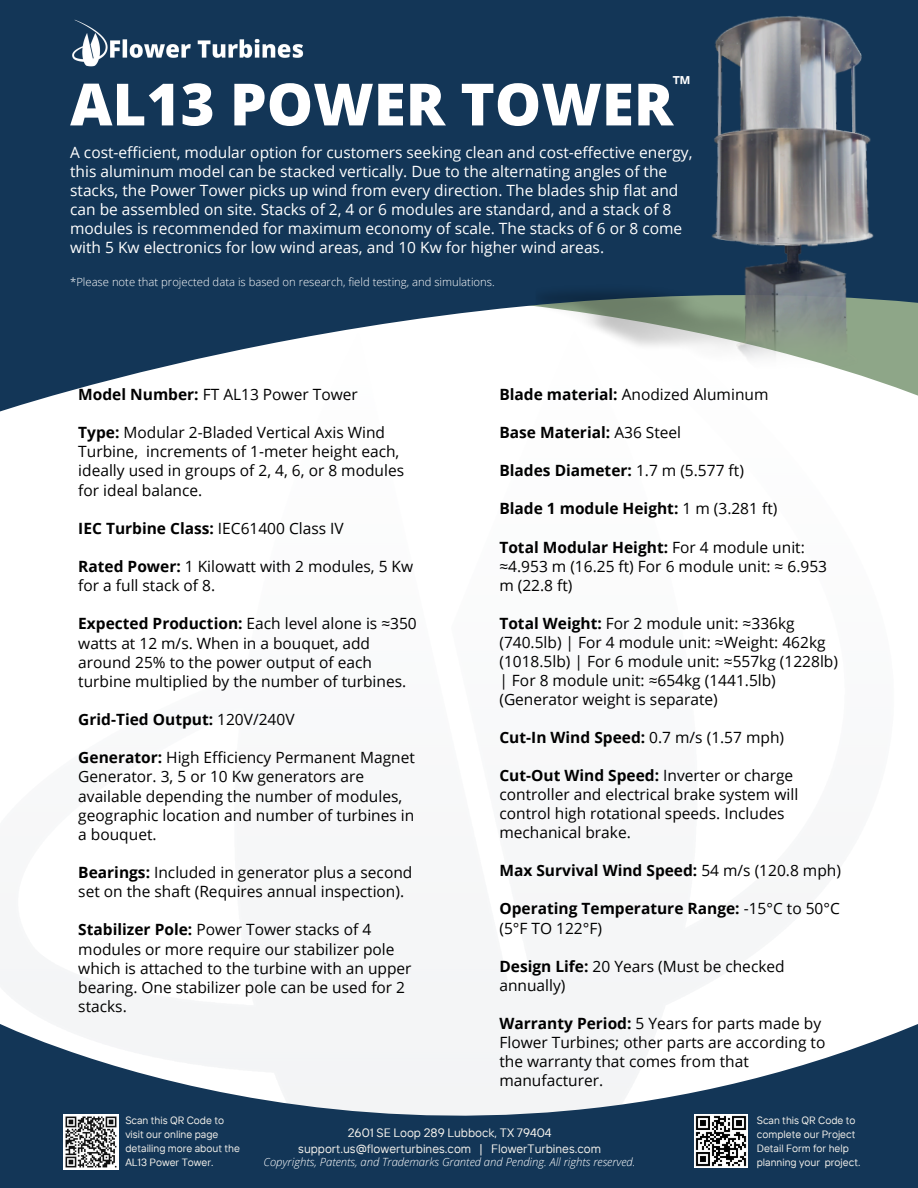
<style>
.page{position:relative;width:918px;height:1188px;background:#fff}
.page>*{position:absolute;margin:0;border:0;box-sizing:border-box;transform-origin:0 0}
.t1{font:800 58.35px "Open Sans";color:#fff}
.t2{font:25.5px "TT Interphases";color:#fff}
.t3{font:15.45px/19.2px "Open Sans";color:#000}
.t4{font:15.45px/19px "Open Sans";color:#fff}
.t5{font:700 15.45px/19px "Open Sans";color:#000}
.t6{font:12.15px/16.2px "TT Interphases";color:#f6f3ed;text-align:center}
.t7{font:300 11.25px "Open Sans";color:#fff}
.t8{font:italic 300 11.25px "Open Sans";color:#fff}
.t9{font:10.5px/14.1px "TT Interphases";color:#f6f3ed}
.s1{font-weight:700}
.s2{font-weight:400}
</style>
<div class="page">
<div style="left:0;top:0;width:918px;height:308px;background:#133657"></div>
<svg style="left:0;top:302px;width:918px;height:110px"></svg>
<img style="left:531px;top:15px;width:379px;height:386px">
<div style="left:0;top:1119px;width:918px;height:69px;background:#133657"></div>
<svg style="left:0;top:1018px;width:918px;height:106px"></svg>
<img style="left:695px;top:1114px;width:53px;height:53px">
<img style="left:63px;top:1114px;width:55px;height:56px">
<img style="left:72px;top:19px;width:232px;height:48px">
<h2 class="t2" style="left:673px;top:69px;width:20px">™</h2>
<h2 class="t1" style="left:70px;top:63px;width:605px">AL13 POWER TOWER</h2>
<h2 class="t4" style="left:70px;top:142px;width:624px">A cost-efficient, modular option for customers seeking clean and cost-effective energy, this aluminum model can be stacked vertically. Due to the alternating angles of the stacks, the Power Tower picks up wind from every direction. The blades ship flat and can be assembled on site. Stacks of 2, 4 or 6 modules are standard, and a stack of 8 modules is recommended for maximum economy of scale. The stacks of 6 or 8 come with 5 Kw electronics for low wind areas, and 10 Kw for higher wind areas.</h2>
<h2 class="t7" style="left:70px;top:274px;width:426px">*Please note that projected data is based on research, field testing, and simulations.</h2>
<p class="t3" style="left:78px;top:384px;width:281px"><span class="s1">Model Number:</span> FT AL13 Power Tower</p>
<p class="t3" style="left:78px;top:423px;width:327px"><span class="s1">Type:</span> Modular 2-Bladed Vertical Axis Wind Turbine, increments of 1-meter height each, ideally used in groups of 2, 4, 6, or 8 modules for ideal balance.</p>
<h1 class="t5" style="left:78px;top:518px;width:267px">IEC Turbine Class: <span class="s2">IEC61400 Class IV</span></h1>
<h2 class="t3" style="left:78px;top:556px;width:336px"><span class="s1">Rated Power:</span> 1 Kilowatt with 2 modules, 5 Kw for a full stack of 8.</h2>
<p class="t3" style="left:78px;top:614px;width:340px"><span class="s1">Expected Production:</span> Each level alone is ≈350 watts at 12 m/s. When in a bouquet, add around 25% to the power output of each turbine multiplied by the number of turbines.</p>
<p class="t5" style="left:78px;top:710px;width:218px">Grid-Tied Output: <span class="s2">120V/240V</span></p>
<p class="t3" style="left:78px;top:748px;width:338px"><span class="s1">Generator:</span> High Efficiency Permanent Magnet Generator. 3, 5 or 10 Kw generators are available depending the number of modules, geographic location and number of turbines in a bouquet.</p>
<h3 class="t3" style="left:78px;top:862px;width:336px"><span class="s1">Bearings:</span> Included in generator plus a second set on the shaft (Requires annual inspection).</h3>
<h2 class="t3" style="left:78px;top:920px;width:335px"><span class="s1">Stabilizer Pole:</span> Power Tower stacks of 4 modules or more require our stabilizer pole which is attached to the turbine with an upper bearing. One stabilizer pole can be used for 2 stacks.</h2>
<h2 class="t3" style="left:499px;top:385px;width:271px"><span class="s1">Blade material:</span> Anodized Aluminum</h2>
<h2 class="t5" style="left:499px;top:423px;width:183px">Base Material: <span class="s2">A36 Steel</span></h2>
<h2 class="t5" style="left:499px;top:461px;width:246px">Blades Diameter: <span class="s2">1.7 m (5.577 ft)</span></h2>
<h2 class="t5" style="left:499px;top:499px;width:279px">Blade 1 module Height: <span class="s2">1 m (3.281 ft)</span></h2>
<h2 class="t3" style="left:499px;top:537px;width:329px"><span class="s1">Total Modular Height:</span> For 4 module unit: ≈4.953 m (16.25 ft) For 6 module unit: ≈ 6.953 m (22.8 ft)</h2>
<h2 class="t3" style="left:499px;top:613px;width:340px"><span class="s1">Total Weight:</span> For 2 module unit: ≈336kg (740.5lb) | For 4 module unit: ≈Weight: 462kg (1018.5lb) | For 6 module unit: ≈557kg (1228lb) | For 8 module unit: ≈654kg (1441.5lb) (Generator weight is separate)</h2>
<h2 class="t5" style="left:499px;top:727px;width:286px">Cut-In Wind Speed: <span class="s2">0.7 m/s (1.57 mph)</span></h2>
<h2 class="t3" style="left:499px;top:766px;width:300px"><span class="s1">Cut-Out Wind Speed:</span> Inverter or charge controller and electrical brake system will control high rotational speeds. Includes mechanical brake.</h2>
<h2 class="t5" style="left:499px;top:861px;width:343px">Max Survival Wind Speed: <span class="s2">54 m/s (120.8 mph)</span></h2>
<h2 class="t5" style="left:499px;top:899px;width:342px">Operating Temperature Range: <span class="s2">-15°C to 50°C (5°F TO 122°F)</span></h2>
<h2 class="t3" style="left:499px;top:956px;width:287px"><span class="s1">Design Life:</span> 20 Years (Must be checked annually)</h2>
<h2 class="t3" style="left:499px;top:1013px;width:327px"><span class="s1">Warranty Period:</span> 5 Years for parts made by Flower Turbines; other parts are according to the warranty that comes from that manufacturer.</h2>
<h2 class="t9" style="left:125px;top:1113px;width:116px">Scan this QR Code to visit our online page detailing more about the<br>AL13 Power Tower.</h2>
<h2 class="t9" style="left:757px;top:1113px;width:105px">Scan this QR Code to complete our Project<br>Detail Form for help planning your project.</h2>
<h2 class="t6" style="left:298px;top:1124px;width:304px">2601 SE Loop 289 Lubbock, TX 79404 support.us@flowerturbines.com | FlowerTurbines.com</h2>
<h2 class="t8" style="left:264px;top:1154px;width:373px">Copyrights, Patents, and Trademarks Granted and Pending. All rights reserved.</h2>
</div>
